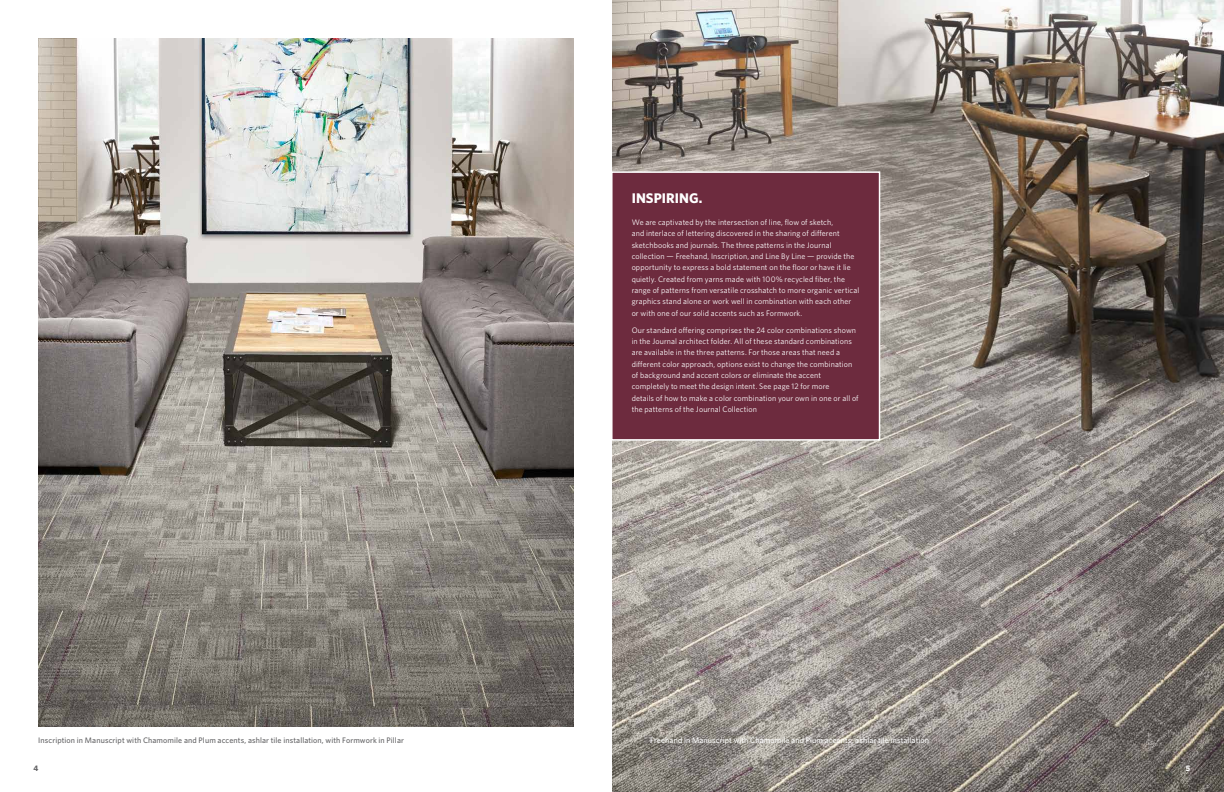
<style>
.page{position:relative;width:1224px;height:792px;background:#fff}
.page>*{position:absolute;margin:0;border:0;box-sizing:border-box;transform-origin:0 0}
.t1{font:700 14px "Whitney";letter-spacing:.005em;color:#fff}
.t2{font:8px/11.3px "Whitney";letter-spacing:.01em;color:#fff}
.t3{font:500 8px "Whitney";letter-spacing:.015em;color:#636365}
.t4{font:500 8px "Whitney";letter-spacing:.015em;color:#fff}
.t5{font:700 8px "Whitney";color:#636365}
.t6{font:700 8px "Whitney";color:#fff}
</style>
<div class="page">
<img style="left:612px;top:0;width:612px;height:792px">
<img style="left:38px;top:38px;width:536px;height:689px">
<div style="left:612px;top:172px;width:268px;height:268px;background:#6d2b3e"></div>
<div style="left:611px;top:171px;width:269px;height:270px;border:2px solid #fff"></div>
<h1 class="t1" style="left:632px;top:189px;width:72px">INSPIRING.</h1>
<p class="t2" style="left:632px;top:216px;width:229px">We are captivated by the intersection of line, flow of sketch,<br>and interlace of lettering discovered in the sharing of different sketchbooks and journals. The three patterns in the Journal collection — Freehand, Inscription, and Line By Line — provide the opportunity to express a bold statement on the floor or have it lie quietly. Created from yarns made with 100% recycled fiber, the range of patterns from versatile crosshatch to more organic vertical graphics stand alone or work well in combination with each other or with one of our solid accents such as Formwork.</p>
<p class="t2" style="left:632px;top:324px;width:228px">Our standard offering comprises the 24 color combinations shown in the Journal architect folder. All of these standard combinations are available in the three patterns. For those areas that need a different color approach, options exist to change the combination of background and accent colors or eliminate the accent completely to meet the design intent. See page 12 for more<br>details of how to make a color combination your own in one or all of the patterns of the Journal Collection</p>
<p class="t3" style="left:38px;top:735px;width:367px">Inscription in Manuscript with Chamomile and Plum accents, ashlar tile installation, with Formwork in Pillar</p>
<p class="t4" style="left:650px;top:735px;width:280px">Freehand in Manuscript with Chamomile and Plum accents, ashlar tile installation</p>
<p class="t5" style="left:33px;top:763px;width:6px">4</p>
<p class="t6" style="left:1186px;top:763px;width:6px">5</p>
</div>
